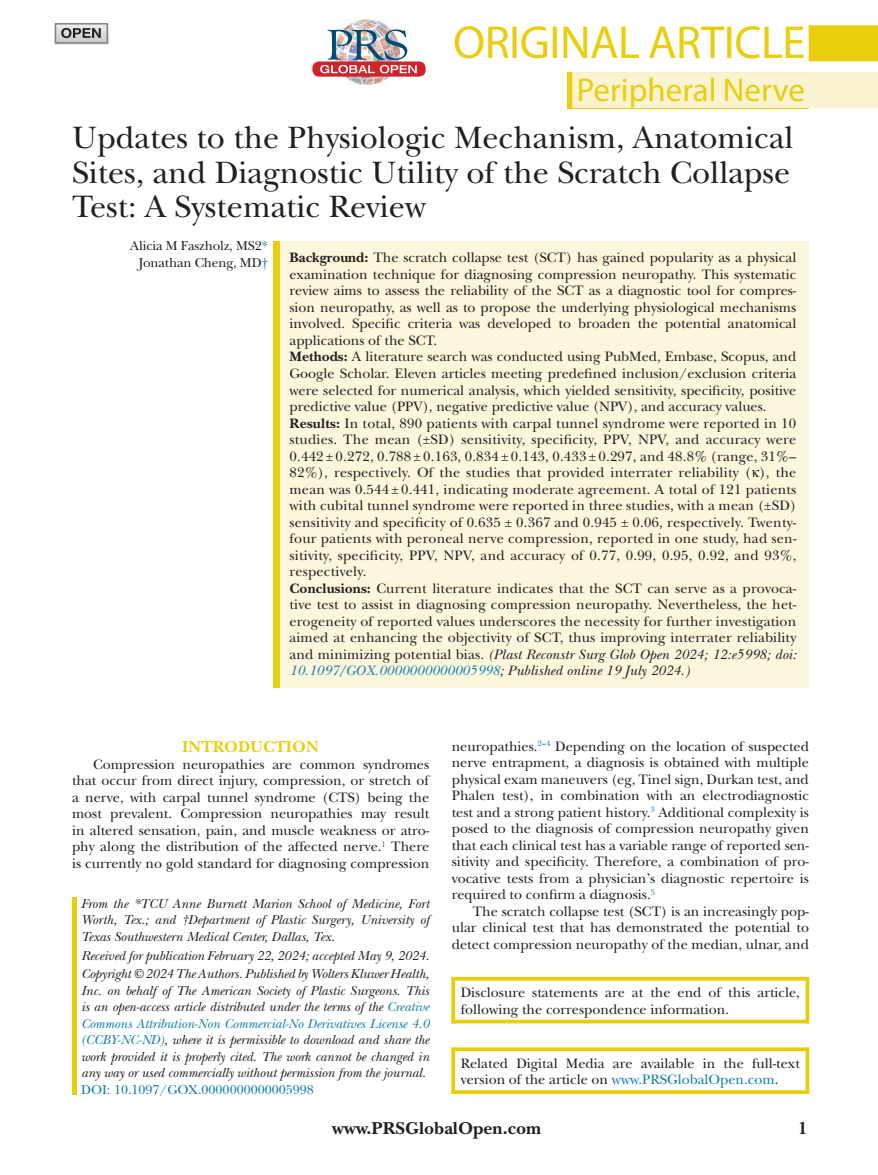
<style>
.page{position:relative;width:878px;height:1175px;background:#fff}
.page>*{position:absolute;margin:0;border:0;box-sizing:border-box;transform-origin:0 0}
.t1{font:46.5px "Myriad Pro";letter-spacing:-.01em;color:#e9ce0e}
.t2{font:33px "Myriad Pro";color:#e9ce0e}
.t3{font:32.25px/34.5px "New Baskerville Std";color:#231f20;text-align:justify}
.t4{font:700 18px "New Baskerville Std";color:#231f20}
.t5{font:700 16.5px "New Baskerville Std";color:#e9ce0e}
.t6{font:14.25px/16.5px "New Baskerville Std";color:#231f20;text-align:justify}
.t7{font:italic 13.5px/16.5px "New Baskerville Std";letter-spacing:-.005em;color:#231f20;text-align:justify}
.t8{font:13.5px/16.5px "New Baskerville Std";letter-spacing:-.01em;color:#231f20;text-align:right}
.t9{font:13.5px "New Baskerville Std";color:#0f7eac}
.s1{color:#0f7eac}
.s2{font-weight:700}
.s3{font-family:"Gandhari Unicode"}
.s4{font-style:italic}
.s5{font-style:italic;color:#0f7eac}
</style>
<div class="page">
<div style="left:567px;top:72px;width:241px;height:36px;background:#e9ce0e"></div>
<div style="left:572px;top:72px;width:306px;height:36px;background:#f9f3d1"></div>
<div style="left:808px;top:25px;width:70px;height:36px;background:#e9ce0e"></div>
<img style="left:343px;top:20px;width:48px;height:64px">
<div style="left:312px;top:61px;width:113px;height:16px;background:#d1232a;border-radius:7px"></div>
<img style="left:320px;top:29px;width:97px;height:44px">
<div style="left:274px;top:126px;width:534px;height:562px;background:#fbf6dc"></div>
<div style="left:274px;top:240px;width:6px;height:109px;background:#e9ce0e"></div>
<div style="left:274px;top:339px;width:6px;height:76px;background:#e9ce0e"></div>
<div style="left:274px;top:405px;width:6px;height:175px;background:#e9ce0e"></div>
<div style="left:274px;top:570px;width:6px;height:118px;background:#e9ce0e"></div>
<hr style="left:72px;top:897px;width:4px;height:49px;background:#e9ce0e">
<hr style="left:72px;top:946px;width:4px;height:19px;background:#e9ce0e">
<hr style="left:72px;top:965px;width:4px;height:118px;background:#e9ce0e">
<hr style="left:72px;top:1081px;width:4px;height:13px;background:#e9ce0e">
<div style="left:272px;top:126px;width:536px;height:115px;background:#fff"></div>
<img style="left:54px;top:23px;width:55px;height:22px">
<svg style="left:451px;top:977px;width:4px;height:46px"></svg>
<svg style="left:805px;top:977px;width:4px;height:46px"></svg>
<svg style="left:452px;top:976px;width:356px;height:4px"></svg>
<svg style="left:452px;top:1019px;width:356px;height:4px"></svg>
<svg style="left:451px;top:1047px;width:4px;height:47px"></svg>
<svg style="left:805px;top:1047px;width:4px;height:47px"></svg>
<svg style="left:452px;top:1047px;width:356px;height:4px"></svg>
<svg style="left:452px;top:1090px;width:356px;height:4px"></svg>
<div style="left:55px;top:23px;width:53px;height:21px;border:2px solid #808285"></div>
<svg style="left:61px;top:28px;width:40px;height:10px"></svg>
<h1 class="t1" style="left:453px;top:14px;width:354px">Original Article</h1>
<h2 class="t2" style="left:576px;top:69px;width:230px">Peripheral Nerve</h2>
<h3 class="t3" style="left:72px;top:121px;width:723px">Updates to the Physiologic Mechanism, Anatomical Sites, and Diagnostic Utility of the Scratch Collapse Test: A Systematic Review</h3>
<p class="t8" style="left:130px;top:238px;width:139px">Alicia M Faszholz, MS2<span class="s1">*<br></span>Jonathan Cheng, MD<span class="s1">†</span></p>
<p class="t6" style="left:289px;top:250px;width:508px;text-align:left"><span class="s2">Background:</span> The scratch collapse test (SCT) has gained popularity as a physical examination technique for diagnosing compression neuropathy. This systematic review aims to assess the reliability of the SCT as a diagnostic tool for compres&shy;sion neuropathy, as well as to propose the underlying physiological mechanisms involved. Specific criteria was developed to broaden the potential anatomical applications of the SCT.<br><span class="s2">Methods:</span> A literature search was conducted using PubMed, Embase, Scopus, and Google Scholar. Eleven articles meeting predefined inclusion/exclusion criteria were selected for numerical analysis, which yielded sensitivity, specificity, positive predictive value (PPV), negative predictive value (NPV), and accuracy values.<br><span class="s2">Results:</span> In total, 890 patients with carpal tunnel syndrome were reported in 10 studies. The mean (±SD) sensitivity, specificity, PPV, NPV, and accuracy were 0.442 ± 0.272, 0.788 ± 0.163, 0.834 ± 0.143, 0.433 ± 0.297, and 48.8% (range, 31%– 82%), respectively. Of the studies that provided interrater reliability (<span class="s3">κ</span>), the mean was 0.544 ± 0.441, indicating moderate agreement. A total of 121 patients with cubital tunnel syndrome were reported in three studies, with a mean (±SD) sensitivity and specificity of 0.635 ± 0.367 and 0.945 ± 0.06, respectively. Twenty&shy;four patients with peroneal nerve compression, reported in one study, had sen&shy;sitivity, specificity, PPV, NPV, and accuracy of 0.77, 0.99, 0.95, 0.92, and 93%, respectively.<br><span class="s2">Conclusions:</span> Current literature indicates that the SCT can serve as a provoca&shy;tive test to assist in diagnosing compression neuropathy. Nevertheless, the het&shy;erogeneity of reported values underscores the necessity for further investigation aimed at enhancing the objectivity of SCT, thus improving interrater reliability and minimizing potential bias. <span class="s4">(Plast Reconstr Surg Glob Open 2024; 12:e5998; doi:<br></span><span class="s5">10.1097/GOX.0000000000005998</span><span class="s4">; Published online 19 July 2024.)</span></p>
<p class="t5" style="left:182px;top:737px;width:138px">INTRODUCTION</p>
<p class="t6" style="left:72px;top:756px;width:359px;text-indent:21px">Compression neuropathies are common syndromes that occur from direct injury, compression, or stretch of a nerve, with carpal tunnel syndrome (CTS) being the most prevalent. Compression neuropathies may result in altered sensation, pain, and muscle weakness or atro&shy;phy along the distribution of the affected nerve.<sup>1</sup> There is currently no gold standard for diagnosing compression</p>
<p class="t7" style="left:81px;top:895px;width:350px">From the *TCU Anne Burnett Marion School of Medicine, Fort Worth, Tex.; and †Department of Plastic Surgery, University of Texas Southwestern Medical Center, Dallas, Tex.</p>
<p class="t7" style="left:81px;top:946px;width:350px;line-height:18.8px">Received for publication February 22, 2024; accepted May 9, 2024.<br>Copyright © 2024 The Authors. Published by Wolters Kluwer Health,</p>
<p class="t7" style="left:81px;top:982px;width:350px">Inc. on behalf of The American Society of Plastic Surgeons. This is an open-access article distributed under the terms of the <span class="s1">Creative Commons Attribution-Non Commercial-No Derivatives License 4.0 (CCBY-NC-ND)</span>, where it is permissible to download and share the work provided it is properly cited. The work cannot be changed in any way or used commercially without permission from the journal.</p>
<p class="t9" style="left:81px;top:1081px;width:234px">DOI: 10.1097/GOX.0000000000005998</p>
<p class="t6" style="left:451px;top:738px;width:359px">neuropathies.<sup>2</sup><sup>–</sup><sup>4</sup> Depending on the location of suspected nerve entrapment, a diagnosis is obtained with multiple physical exam maneuvers (eg, Tinel sign, Durkan test, and Phalen test), in combination with an electrodiagnostic test and a strong patient history.<sup>3</sup> Additional complexity is posed to the diagnosis of compression neuropathy given that each clinical test has a variable range of reported sen&shy;sitivity and specificity. Therefore, a combination of pro&shy;vocative tests from a physician’s diagnostic repertoire is required to confirm a diagnosis.<sup>5</sup></p>
<p class="t6" style="left:451px;top:903px;width:359px;text-indent:21px">The scratch collapse test (SCT) is an increasingly pop&shy;ular clinical test that has demonstrated the potential to detect compression neuropathy of the median, ulnar, and</p>
<p class="t6" style="left:460px;top:984px;width:341px">Disclosure statements are at the end of this article, following the correspondence information.</p>
<p class="t6" style="left:460px;top:1054px;width:341px">Related Digital Media are available in the full-text version of the article on <span class="s1">www.PRSGlobalOpen.com</span>.</p>
<p class="t4" style="left:332px;top:1118px;width:210px">www.PRSGlobalOpen.com</p>
<p class="t4" style="left:798px;top:1118px;width:11px">1</p>
</div>
